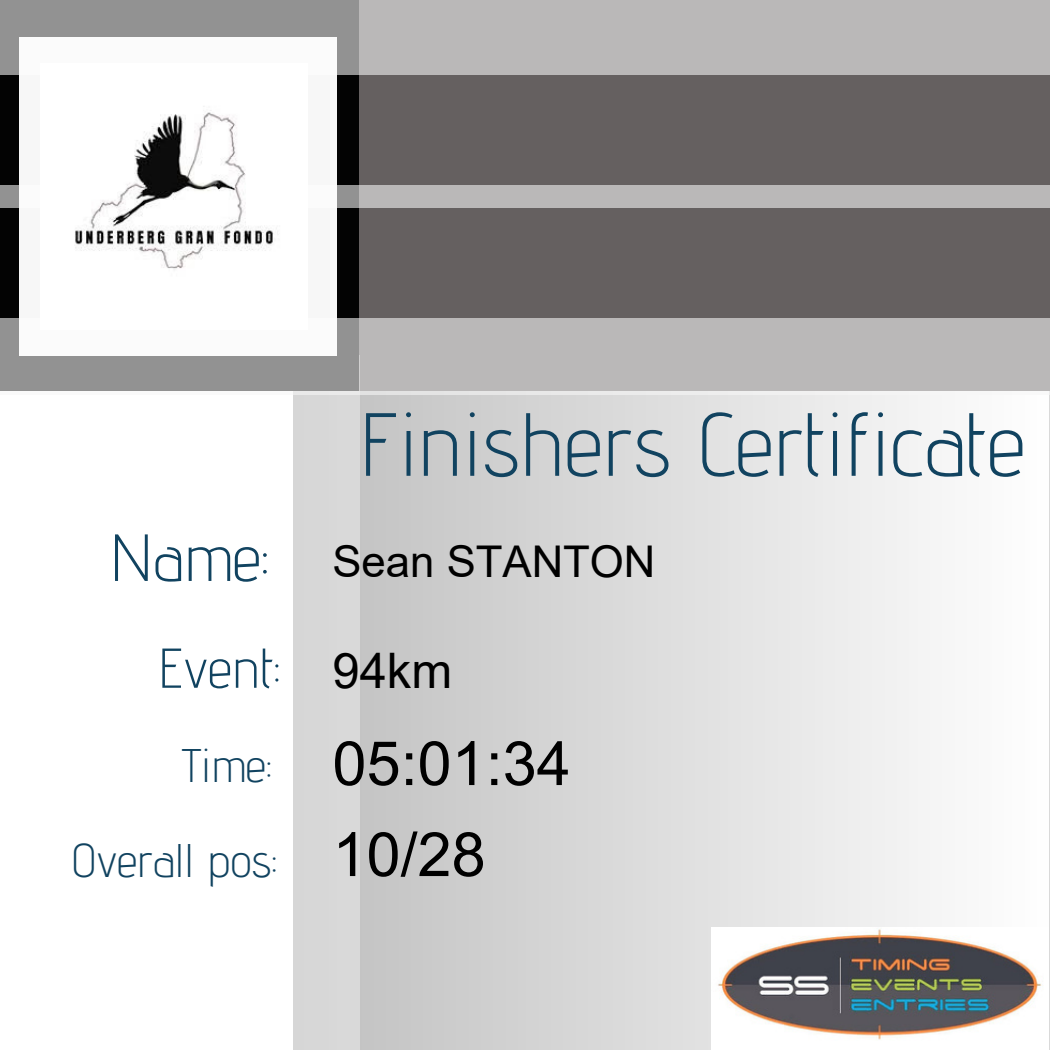
<style>
.page{position:relative;width:1050px;height:1050px;background:#fff}
.page>*{position:absolute;margin:0;border:0;box-sizing:border-box;transform-origin:0 0}
.t1{font:300 89.42px "Advent Pro";color:#114360}
.t2{font:300 66.5px "Advent Pro";color:#114360}
.t3{font:61.25px/91px "Arial";color:#000}
.t4{font:300 56px "Advent Pro";color:#114360}
.t5{font:49px "Arial";color:#000}
.t6{font:300 47.07px "Advent Pro";color:#114360}
.t7{font:43.75px "Arial";color:#000}
</style>
<div class="page">
<svg style="left:360px;top:395px;width:570px;height:655px;background:#dbdbdb"></svg>
<div style="left:0;top:0;width:1050px;height:391px;background:#656060"></div>
<div style="left:293px;top:356px;width:67px;height:694px;background:#d7d7d7"></div>
<div style="left:0;top:0;width:359px;height:390px;background:#000"></div>
<svg style="left:0;top:318px;width:1050px;height:77px;background:#b5b3b3"></svg>
<img style="left:712px;top:927px;width:330px;height:123px">
<div style="left:0;top:185px;width:1050px;height:22px;background:#bab8b8"></div>
<svg style="left:0;top:0;width:1050px;height:75px;background:#b1afaf"></svg>
<div style="left:19px;top:37px;width:318px;height:319px;background:#fff"></div>
<img style="left:75px;top:106px;width:203px;height:164px">
<h1 class="t2" style="left:110px;top:517px;width:160px">Name:</h1>
<h2 class="t4" style="left:158px;top:634px;width:123px">Event:</h2>
<h3 class="t6" style="left:182px;top:737px;width:91px">Time:</h3>
<p class="t6" style="left:71px;top:831px;width:207px">Overall pos:</p>
<p class="t1" style="left:359px;top:390px;width:668px">Finishers Certificate</p>
<p class="t7" style="left:332px;top:537px;width:325px">Sean STANTON</p>
<p class="t5" style="left:332px;top:644px;width:121px">94km</p>
<p class="t3" style="left:332px;top:718px;width:240px">05:01:34<br>10/28</p>
</div>
